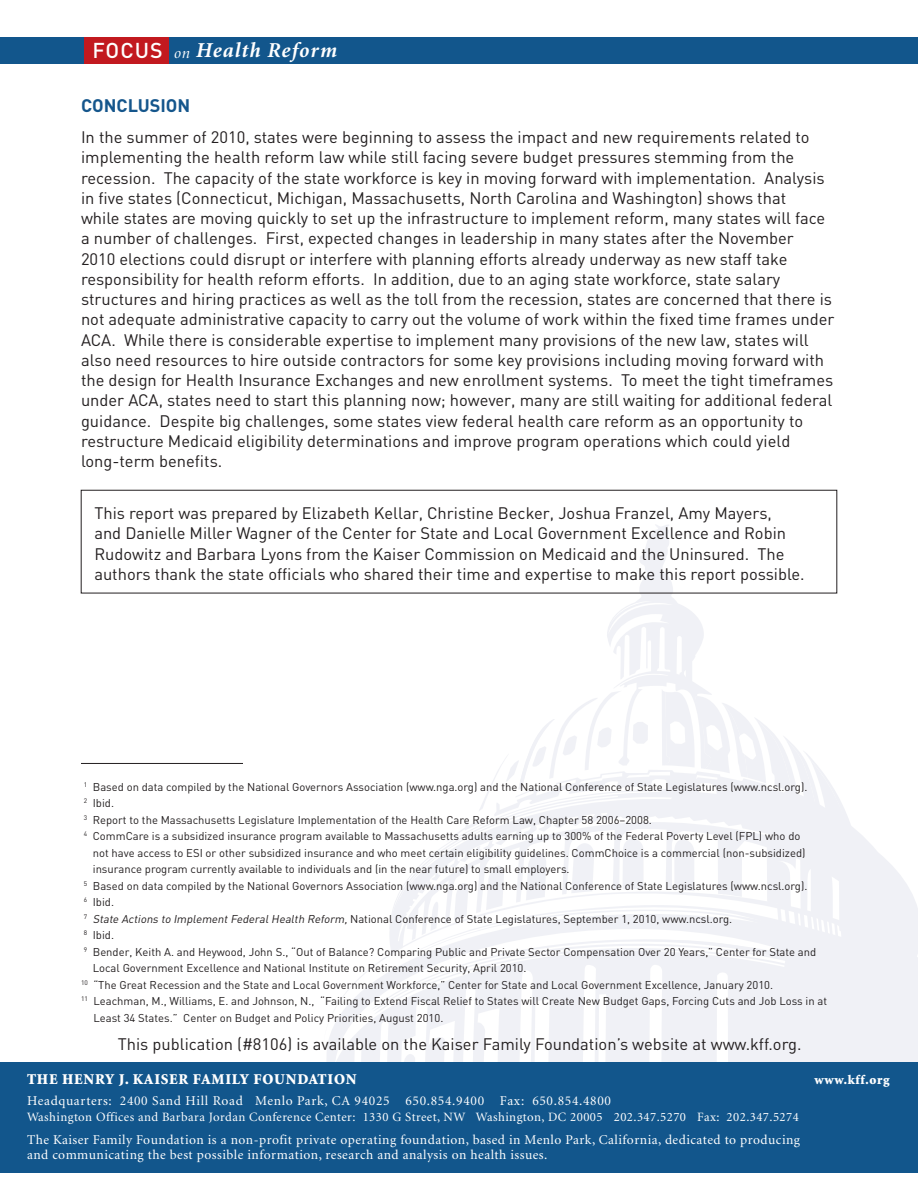
<style>
.page{position:relative;width:918px;height:1188px;background:#fff}
.page>*{position:absolute;margin:0;border:0;box-sizing:border-box;transform-origin:0 0}
.t1{font:500 36px "DIN";letter-spacing:.05em;color:#fff}
.t2{font:italic 700 21.3px "Minion";letter-spacing:.05em;color:#fff}
.SUBHEAD{font:700 18px "DIN";color:#15568c}
.BODY_text{font:16.5px/20.2px "DIN";color:#231f20}
.t3{font:900 15px "Minion";letter-spacing:.05em;color:#fff}
.t4{font:13.5px/15px "Minion";letter-spacing:.035em;color:#fff}
.t5{font:900 13.2px "Minion";letter-spacing:.05em;color:#fff}
.t6{font:12.75px "Minion";letter-spacing:.035em;color:#fff}
.RESOURCES{font:11.25px/16.5px "DIN";color:#231f20}
.s1{font-family:"DIN";font-weight:500;font-style:normal}
.s2{font-family:"Minion Display";font-weight:400;font-size:15.9px}
.s3{font-style:italic}
</style>
<div class="page">
<svg style="left:876px;top:851px;width:34px;height:40px"></svg>
<svg style="left:327px;top:891px;width:591px;height:171px;fill:#f0f1f6"></svg>
<svg style="left:363px;top:523px;width:513px;height:498px"></svg>
<div style="left:0;top:38px;width:918px;height:26px;background:#12568c"></div>
<div style="left:84px;top:38px;width:85px;height:26px;background:#c2191f"></div>
<div style="left:0;top:1062px;width:918px;height:110px;background:#12568c"></div>
<div style="left:81px;top:490px;width:756px;height:103px;border:1px solid #231f20"></div>
<hr style="left:81px;top:763px;width:162px;height:1px;background:#231f20">
<p class="t2" style="left:92px;top:40px;width:246px"><span class="s1">FOCUS</span> <span class="s2">on</span> Health Reform</p>
<p class="t1" style="left:155px;top:42px;width:120px">FOCUS</p>
<p class="SUBHEAD" style="left:81px;top:94px;width:111px">CONCLUSION</p>
<p class="BODY_text" style="left:81px;top:127px;width:755px">In the summer of 2010, states were beginning to assess the impact and new requirements related to implementing the health reform law while still facing severe budget pressures stemming from the recession. The capacity of the state workforce is key in moving forward with implementation. Analysis in five states (Connecticut, Michigan, Massachusetts, North Carolina and Washington) shows that<br>while states are moving quickly to set up the infrastructure to implement reform, many states will face a number of challenges. First, expected changes in leadership in many states after the November<br>2010 elections could disrupt or interfere with planning efforts already underway as new staff take responsibility for health reform efforts. In addition, due to an aging state workforce, state salary structures and hiring practices as well as the toll from the recession, states are concerned that there is not adequate administrative capacity to carry out the volume of work within the fixed time frames under ACA. While there is considerable expertise to implement many provisions of the new law, states will also need resources to hire outside contractors for some key provisions including moving forward with the design for Health Insurance Exchanges and new enrollment systems. To meet the tight timeframes under ACA, states need to start this planning now; however, many are still waiting for additional federal guidance. Despite big challenges, some states view federal health care reform as an opportunity to restructure Medicaid eligibility determinations and improve program operations which could yield long-term benefits.</p>
<p class="BODY_text" style="left:94px;top:503px;width:712px">This report was prepared by Elizabeth Kellar, Christine Becker, Joshua Franzel, Amy Mayers,<br>and Danielle Miller Wagner of the Center for State and Local Government Excellence and Robin Rudowitz and Barbara Lyons from the Kaiser Commission on Medicaid and the Uninsured. The authors thank the state officials who shared their time and expertise to make this report possible.</p>
<p class="RESOURCES" style="left:84px;top:778px;width:725px"><sup>1</sup> Based on data compiled by the National Governors Association (www.nga.org) and the National Conference of State Legislatures (www.ncsl.org).</p>
<p class="RESOURCES" style="left:84px;top:795px;width:570px"><sup>2</sup> Ibid.<br><sup>3</sup> Report to the Massachusetts Legislature Implementation of the Health Care Reform Law, Chapter 58 2006–2008.</p>
<p class="RESOURCES" style="left:93px;top:828px;width:714px;text-indent:-9px"><sup>4</sup> CommCare is a subsidized insurance program available to Massachusetts adults earning up to 300% of the Federal Poverty Level (FPL) who do not have access to ESI or other subsidized insurance and who meet certain eligibility guidelines. CommChoice is a commercial (non-subsidized) insurance program currently available to individuals and (in the near future) to small employers.</p>
<p class="RESOURCES" style="left:84px;top:877px;width:725px"><sup>5</sup> Based on data compiled by the National Governors Association (www.nga.org) and the National Conference of State Legislatures (www.ncsl.org).</p>
<p class="RESOURCES" style="left:84px;top:894px;width:650px"><sup>6</sup> Ibid.<br><sup>7</sup> <span class="s3">State Actions to ImplementFederalHealth Reform,</span>National Conference of State Legislatures, September 1, 2010, www.ncsl.org.</p>
<p class="RESOURCES" style="left:84px;top:927px;width:32px"><sup>8</sup> Ibid.</p>
<p class="RESOURCES" style="left:93px;top:943px;width:725px;text-indent:-9px"><sup>9</sup> Bender, Keith A. and Heywood, John S., “Out of Balance? Comparing Public and Private Sector Compensation Over 20 Years,” Center for State and<br>Local Government Excellence and National Institute on Retirement Security, April 2010.</p>
<p class="RESOURCES" style="left:81px;top:976px;width:694px"><sup>10</sup> “The Great Recession and the State and Local Government Workforce,” Center for State and Local Government Excellence, January 2010.</p>
<p class="RESOURCES" style="left:93px;top:993px;width:735px;text-indent:-12px"><sup>11</sup> Leachman, M., Williams, E. and Johnson, N., “Failing to Extend Fiscal Relief to States will Create New Budget Gaps, Forcing Cuts and Job Loss in at<br>Least 34 States.” Center on Budget and Policy Priorities, August 2010.</p>
<p class="BODY_text" style="left:118px;top:1034px;width:685px">This publication (#8106) is available on the Kaiser Family Foundation’s website at www.kff.org.</p>
<p class="t3" style="left:27px;top:1072px;width:331px">THE HENRY J. KAISER FAMILY FOUNDATION</p>
<p class="t5" style="left:814px;top:1074px;width:77px">www.kff.org</p>
<p class="t4" style="left:27px;top:1094px;width:586px">Headquarters: 2400 Sand Hill Road Menlo Park, CA 94025 650.854.9400 Fax: 650.854.4800</p>
<p class="t6" style="left:27px;top:1111px;width:773px">Washington Offices and Barbara Jordan Conference Center: 1330 G Street, NW Washington, DC 20005 202.347.5270 Fax: 202.347.5274</p>
<p class="t4" style="left:27px;top:1133px;width:775px">The Kaiser Family Foundation is a non-profit private operating foundation, based in Menlo Park, California, dedicated to producing and communicating the best possible information, research and analysis on health issues.</p>
</div>
